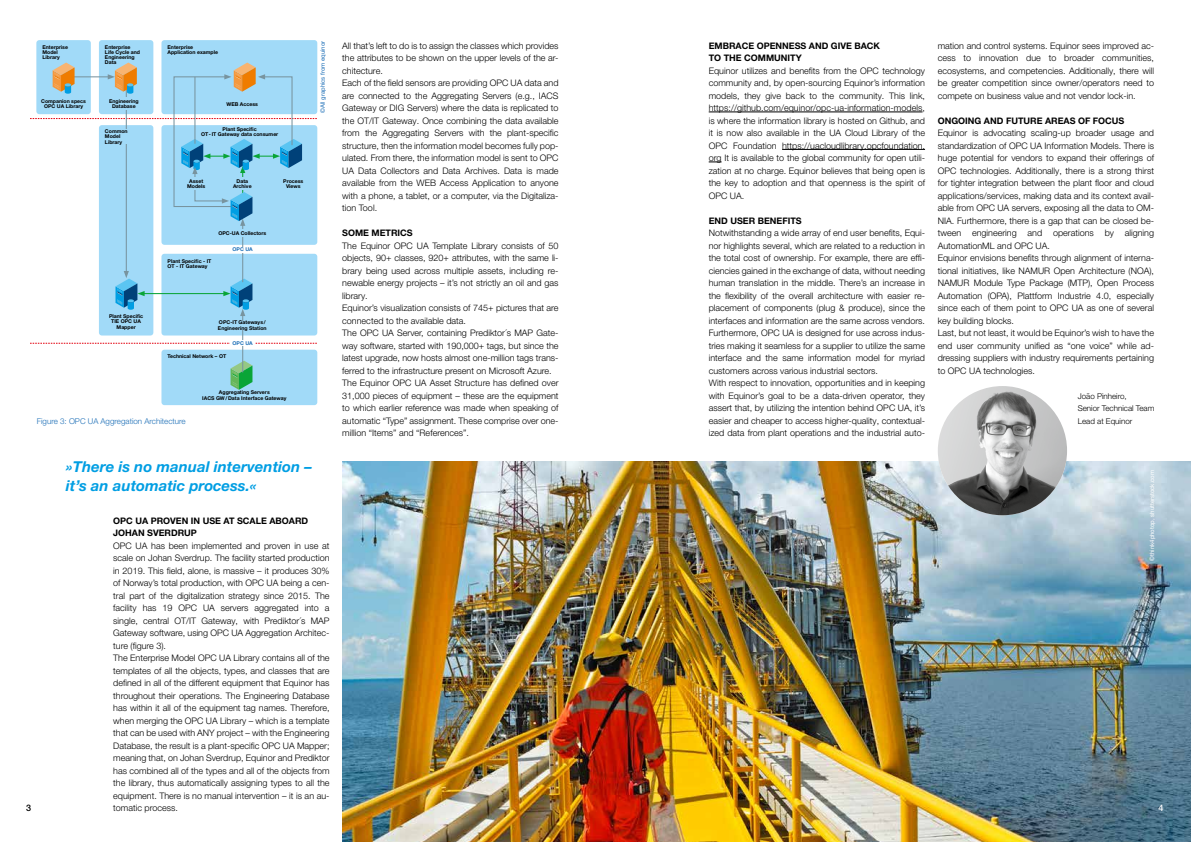
<style>
.page{position:relative;width:1191px;height:842px;background:#fff}
.page>*{position:absolute;margin:0;border:0;box-sizing:border-box;transform-origin:0 0}
.t1{font:italic 700 15px/18.8px "Helvetica Neue LT Pro";color:#009ee3}
.t2{font:300 9px/12.5px "Helvetica Neue LT Pro";color:#000}
.t3{font:700 9px/12.5px "Helvetica Neue LT Pro";color:#000}
.t4{font:500 9px "Helvetica Neue LT Pro";color:#000}
.t5{font:500 9px "Helvetica Neue LT Pro";color:#fff}
.t6{font:300 8px/12.5px "Helvetica Neue LT Pro";color:#000}
.t7{font:300 8px "Helvetica Neue LT Pro";color:#1d6fb7}
.t8{font:6px "Helvetica Neue LT Pro";color:#fff}
.t9{font:6px "Helvetica Neue LT Pro";color:#1d6fb7}
.t10{font:700 5.2px/5.2px "Helvetica Neue LT Pro";color:#000;text-align:center}
.t11{font:700 5.2px "Helvetica Neue LT Pro";color:#1d6fb7}
</style>
<div class="page">
<img style="left:342px;top:461px;width:849px;height:381px">
<hr style="left:708px;top:112px;width:214px;height:1px;background:#000">
<hr style="left:782px;top:149px;width:143px;height:1px;background:#000">
<svg style="left:708px;top:162px;width:13px;height:1px"></svg>
<img style="left:937px;top:386px;width:130px;height:129px;border-radius:65px">
<div style="left:99px;top:125px;width:54px;height:210px;background:#a1daf8;border-radius:3px"></div>
<div style="left:36px;top:40px;width:55px;height:74px;background:#a1daf8;border-radius:3px"></div>
<div style="left:99px;top:40px;width:54px;height:74px;background:#a1daf8;border-radius:3px"></div>
<div style="left:161px;top:40px;width:156px;height:74px;background:#a1daf8;border-radius:3px"></div>
<div style="left:161px;top:125px;width:156px;height:120px;background:#a1daf8;border-radius:3px"></div>
<div style="left:161px;top:254px;width:156px;height:81px;background:#a1daf8;border-radius:3px"></div>
<div style="left:161px;top:350px;width:156px;height:55px;background:#a1daf8;border-radius:3px"></div>
<svg style="left:30px;top:343px;width:287px;height:1px"></svg>
<svg style="left:230px;top:361px;width:22px;height:29px"></svg>
<hr style="left:126px;top:85px;width:1px;height:188px;background:#78949f">
<hr style="left:242px;top:224px;width:1px;height:58px;background:#78949f">
<hr style="left:242px;top:314px;width:1px;height:58px;background:#78949f">
<hr style="left:143px;top:293px;width:82px;height:1px;background:#0aa537">
<svg style="left:223px;top:279px;width:29px;height:37px"></svg>
<svg style="left:115px;top:271px;width:30px;height:39px"></svg>
<div style="left:212px;top:321px;width:60px;height:9px;background:#a1daf8"></div>
<div style="left:230px;top:247px;width:25px;height:5px;background:#fff"></div>
<div style="left:218px;top:230px;width:48px;height:7px;background:#a1daf8"></div>
<svg style="left:30px;top:63px;width:287px;height:163px"></svg>
<div style="left:105px;top:130px;width:28px;height:14px;background:#a1daf8"></div>
<div style="left:230px;top:341px;width:25px;height:5px;background:#fff"></div>
<p class="t10" style="left:42px;top:44px;width:27px;text-align:left">Enterprise<br>Model<br>Library</p>
<p class="t10" style="left:41px;top:98px;width:46px">Companion specs<br>OPC UA Library</p>
<p class="t10" style="left:105px;top:44px;width:37px;text-align:left">Enterprise<br>Life Cycle and<br>Engineering<br>Data</p>
<p class="t10" style="left:109px;top:98px;width:31px">Engineering<br>Database</p>
<p class="t10" style="left:105px;top:129px;width:24px;text-align:left">Common<br>Model<br>Library</p>
<p class="t10" style="left:109px;top:313px;width:36px">Plant Specific<br>TIE OPC UA<br>Mapper</p>
<p class="t10" style="left:167px;top:44px;width:52px;text-align:left">Enterprise<br>Application example</p>
<p class="t10" style="left:227px;top:102px;width:33px">WEB Access</p>
<p class="t10" style="left:201px;top:127px;width:79px">Plant Specific<br>OT- IT Gateway data consumer</p>
<p class="t10" style="left:187px;top:179px;width:20px">Asset<br>Models</p>
<p class="t10" style="left:233px;top:179px;width:20px">Data<br>Archive</p>
<p class="t10" style="left:218px;top:231px;width:49px">OPC-UA Collectors</p>
<p class="t10" style="left:167px;top:259px;width:45px;text-align:left">Plant Specific - IT<br>OT - IT Gateway</p>
<p class="t11" style="left:233px;top:246px;width:22px">OPC UA</p>
<p class="t10" style="left:283px;top:179px;width:22px">Process<br>Views</p>
<p class="t10" style="left:218px;top:320px;width:50px;text-align:left">OPC-IT Gateways/<br>Engineering Station</p>
<p class="t11" style="left:233px;top:340px;width:22px">OPC UA</p>
<p class="t10" style="left:167px;top:353px;width:60px">Technical Network – OT</p>
<p class="t10" style="left:202px;top:390px;width:86px">Aggregating Servers<br>IACS GW/Data Interface Gateway</p>
<p class="t7" style="left:37px;top:416px;width:150px">Figure 3: OPC UA Aggregation Architecture</p>
<p class="t9" style="left:319px;top:113px;width:74px;rotate:-90deg">©All graphics from equinor</p>
<p class="t2" style="left:342px;top:39px;width:218px">All that’s left to do is to assign the classes which provides the attributes to be shown on the upper levels of the ar&shy;chitecture.<br>Each of the field sensors are providing OPC UA data and are connected to the Aggregating Servers (e.g., IACS Gateway or DIG Servers) where the data is replicated to the OT/IT Gateway. Once combining the data available from the Aggregating Servers with the plant-specific structure, then the information model becomes fully pop&shy;ulated. From there, the information model is sent to OPC UA Data Collectors and Data Archives. Data is made available from the WEB Access Application to anyone with a phone, a tablet, or a computer, via the Digitaliza&shy;tion Tool.</p>
<p class="t3" style="left:342px;top:226px;width:72px">SOME METRICS</p>
<p class="t2" style="left:342px;top:239px;width:218px">The Equinor OPC UA Template Library consists of 50 objects, 90+ classes, 920+ attributes, with the same li&shy;brary being used across multiple assets, including re&shy;newable energy projects – it’s not strictly an oil and gas library.<br>Equinor’s visualization consists of 745+ pictures that are connected to the available data.<br>The OPC UA Server, containing Prediktor´s MAP Gate&shy;way software, started with 190,000+ tags, but since the latest upgrade, now hosts almost one-million tags trans&shy;ferred to the infrastructure present on Microsoft Azure.<br>The Equinor OPC UA Asset Structure has defined over 31,000 pieces of equipment – these are the equipment to which earlier reference was made when speaking of automatic “Type” assignment. These comprise over one&shy;million “Items” and “References”.</p>
<p class="t3" style="left:708px;top:39px;width:173px">EMBRACE OPENNESS AND GIVE BACK<br>TO THE COMMUNITY</p>
<p class="t2" style="left:708px;top:64px;width:218px;text-align:justify">Equinor utilizes and benefits from the OPC technology community and, by open-sourcing Equinor’s information models, they give back to the community. This link, https://github.com/equinor/opc-ua-information-models, is where the information library is hosted on Github, and it is now also available in the UA Cloud Library of the OPC Foundation https://uacloudlibrary.opcfoundation. org It is available to the global community for open utili&shy;zation at no charge. Equinor believes that being open is the key to adoption and that openness is the spirit of OPC UA.</p>
<p class="t3" style="left:708px;top:214px;width:95px">END USER BENEFITS</p>
<p class="t2" style="left:708px;top:226px;width:218px">Notwithstanding a wide array of end user benefits, Equi&shy;nor highlights several, which are related to a reduction in the total cost of ownership. For example, there are effi&shy;ciencies gained in the exchange of data, without needing human translation in the middle. There’s an increase in the flexibility of the overall architecture with easier re&shy;placement of components (plug &amp; produce), since the interfaces and information are the same across vendors.<br>Furthermore, OPC UA is designed for use across indus&shy;tries making it seamless for a supplier to utilize the same interface and the same information model for myriad customers across various industrial sectors.<br>With respect to innovation, opportunities and in keeping with Equinor’s goal to be a data-driven operator, they assert that, by utilizing the intention behind OPC UA, it’s easier and cheaper to access higher-quality, contextual&shy;ized data from plant operations and the industrial auto-</p>
<p class="t2" style="left:937px;top:39px;width:218px;text-align:justify">mation and control systems. Equinor sees improved ac&shy;cess to innovation due to broader communities, ecosystems, and competencies. Additionally, there will be greater competition since owner/operators need to compete on business value and not vendor lock-in.</p>
<p class="t3" style="left:937px;top:114px;width:188px">ONGOING AND FUTURE AREAS OF FOCUS</p>
<p class="t2" style="left:937px;top:126px;width:218px">Equinor is advocating scaling-up broader usage and standardization of OPC UA Information Models. There is huge potential for vendors to expand their offerings of OPC technologies. Additionally, there is a strong thirst for tighter integration between the plant floor and cloud applications/services, making data and its context avail&shy;able from OPC UA servers, exposing all the data to OM-NIA. Furthermore, there is a gap that can be closed be&shy;tween engineering and operations by aligning AutomationML and OPC UA.<br>Equinor envisions benefits through alignment of interna&shy;tional initiatives, like NAMUR Open Architecture (NOA), NAMUR Module Type Package (MTP), Open Process Automation (OPA), Plattform Industrie 4.0, especially since each of them point to OPC UA as one of several key building blocks.<br>Last, but not least, it would be Equinor’s wish to have the end user community unified as “one voice” while ad&shy;dressing suppliers with industry requirements pertaining to OPC UA technologies.</p>
<p class="t6" style="left:1077px;top:389px;width:78px">João Pinheiro,<br>Senior Technical Team<br>Lead at Equinor</p>
<h1 class="t1" style="left:66px;top:457px;width:247px">»There is no manual intervention – it’s an automatic process.«</h1>
<p class="t8" style="left:1148px;top:560px;width:92px;rotate:-90deg">©think4photop, shutterstock.com</p>
<p class="t3" style="left:113px;top:514px;width:197px">OPC UA PROVEN IN USE AT SCALE ABOARD<br>JOHAN SVERDRUP</p>
<p class="t2" style="left:113px;top:539px;width:218px">OPC UA has been implemented and proven in use at scale on Johan Sverdrup. The facility started production in 2019. This field, alone, is massive – it produces 30% of Norway’s total production, with OPC UA being a cen&shy;tral part of the digitalization strategy since 2015. The facility has 19 OPC UA servers aggregated into a single, central OT/IT Gateway, with Prediktor´s MAP Gateway software, using OPC UA Aggregation Architec&shy;ture (figure 3).<br>The Enterprise Model OPC UA Library contains all of the templates of all the objects, types, and classes that are defined in all of the different equipment that Equinor has throughout their operations. The Engineering Database has within it all of the equipment tag names. Therefore, when merging the OPC UA Library – which is a template that can be used with ANY project – with the Engineering Database, the result is a plant-specific OPC UA Mapper; meaning that, on Johan Sverdrup, Equinor and Prediktor has combined all of the types and all of the objects from the library, thus automatically assigning types to all the equipment. There is no manual intervention – it is an au&shy;tomatic process.</p>
<p class="t4" style="left:26px;top:802px;width:7px">3</p>
<p class="t5" style="left:1158px;top:802px;width:7px">4</p>
</div>
